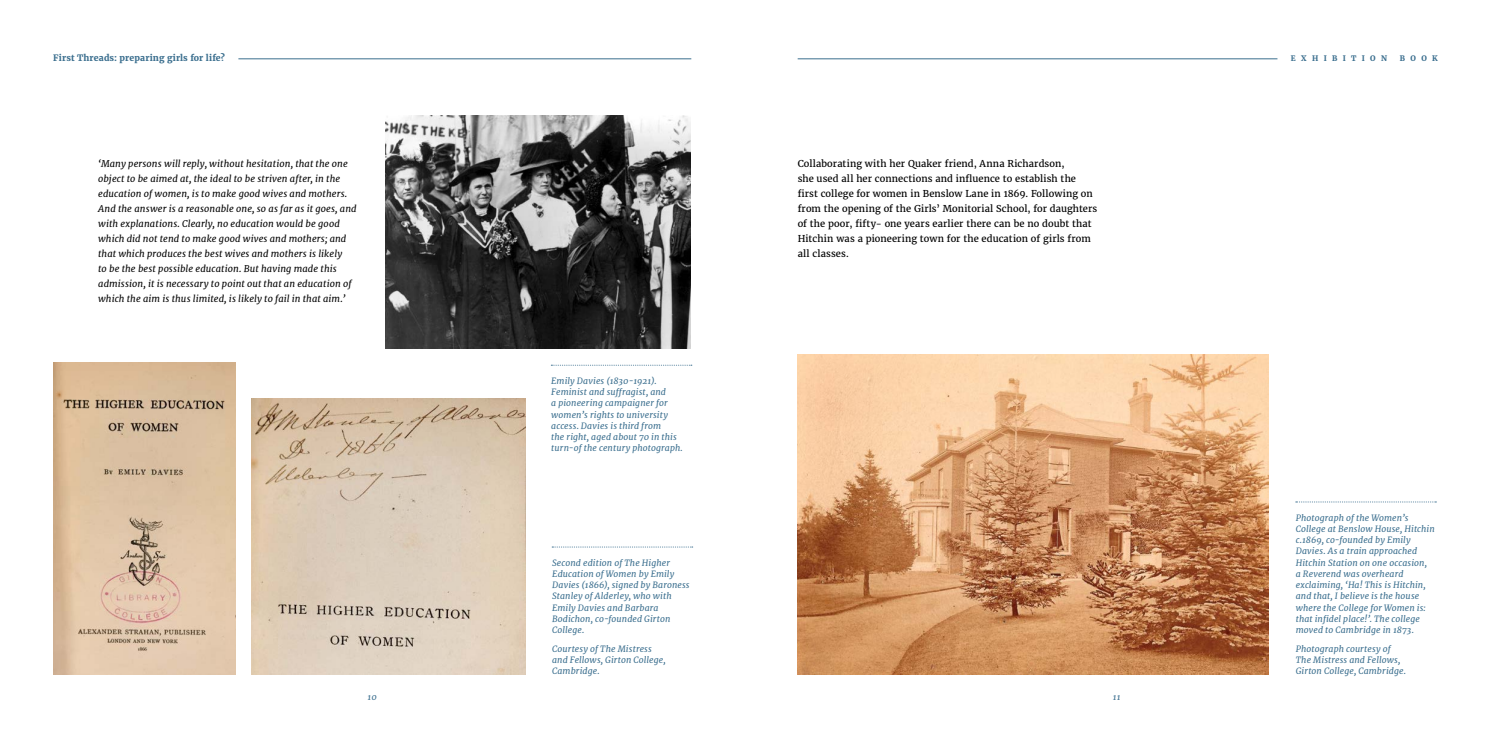
<style>
.page{position:relative;width:1489px;height:745px;background:#fff}
.page>*{position:absolute;margin:0;border:0;box-sizing:border-box;transform-origin:0 0}
.t1{font:italic 9.38px/15px "Merriweather";letter-spacing:.01em;color:#000}
.t2{font:9.38px/15px "Merriweather";letter-spacing:.01em;color:#000}
.t3{font:italic 8.75px/11.2px "Merriweather";letter-spacing:.01em;color:#3a6e8e}
.t4{font:700 8.75px "Merriweather";letter-spacing:.015em;color:#3a6e8e}
.t5{font:700 7.5px "Merriweather";letter-spacing:.715em;color:#3a6e8e}
</style>
<div class="page">
<hr style="left:797px;top:59px;width:480px;height:1px;background:#3a6e8e">
<hr style="left:238px;top:59px;width:453px;height:1px;background:#3a6e8e">
<img style="left:53px;top:362px;width:183px;height:311px">
<svg style="left:552px;top:546px;width:140px;height:1px"></svg>
<img style="left:251px;top:398px;width:274px;height:275px">
<img style="left:385px;top:116px;width:306px;height:232px">
<svg style="left:551px;top:364px;width:141px;height:1px"></svg>
<svg style="left:1295px;top:501px;width:141px;height:1px"></svg>
<img style="left:797px;top:354px;width:471px;height:319px">
<p class="t4" style="left:53px;top:52px;width:173px">First Threads: preparing girls for life?</p>
<p class="t5" style="left:1290px;top:53px;width:98px">EXHIBITION</p>
<p class="t5" style="left:1399px;top:53px;width:39px">BOOK</p>
<p class="t1" style="left:98px;top:156px;width:260px">‘Many persons will reply, without hesitation, that the one object to be aimed at, the ideal to be striven after, in the education of women, is to make good wives and mothers.<br>And the answer is a reasonable one, so as far as it goes, and with explanations. Clearly, no education would be good which did not tend to make good wives and mothers; and that which produces the best wives and mothers is likely<br>to be the best possible education. But having made this admission, it is necessary to point out that an education of which the aim is thus limited, is likely to fail in that aim.’</p>
<p class="t3" style="left:551px;top:375px;width:133px">Emily Davies (1830-1921).<br>Feminist and suffragist, and<br>a pioneering campaigner for women’s rights to university access. Davies is third from<br>the right, aged about 70 in this turn-of the century photograph.</p>
<p class="t2" style="left:797px;top:156px;width:301px">Collaborating with her Quaker friend, Anna Richardson,<br>she used all her connections and influence to establish the first college for women in Benslow Lane in 1869. Following on from the opening of the Girls’ Monitorial School, for daughters of the poor, fifty- one years earlier there can be no doubt that Hitchin was a pioneering town for the education of girls from all classes.</p>
<p class="t3" style="left:552px;top:556px;width:139px">Second edition of The Higher<br>Education of Women by Emily<br>Davies (1866), signed by Baroness<br>Stanley of Alderley, who with<br>Emily Davies and Barbara<br>Bodichon, co-founded Girton<br>College.</p>
<p class="t3" style="left:552px;top:642px;width:115px">Courtesy of The Mistress and Fellows, Girton College,<br>Cambridge.</p>
<p class="t3" style="left:367px;top:691px;width:11px">10</p>
<p class="t3" style="left:1112px;top:691px;width:9px">11</p>
<p class="t3" style="left:1295px;top:511px;width:140px">Photograph of the Women’s<br>College at Benslow House, Hitchin c.1869, co-founded by Emily<br>Davies. As a train approached<br>Hitchin Station on one occasion,<br>a Reverend was overheard exclaiming, ‘Ha! This is Hitchin, and that, I believe is the house where the College for Women is: that infidel place!’. The college moved to Cambridge in 1873.</p>
<p class="t3" style="left:1295px;top:642px;width:112px">Photograph courtesy of<br>The Mistress and Fellows,<br>Girton College, Cambridge.</p>
</div>
